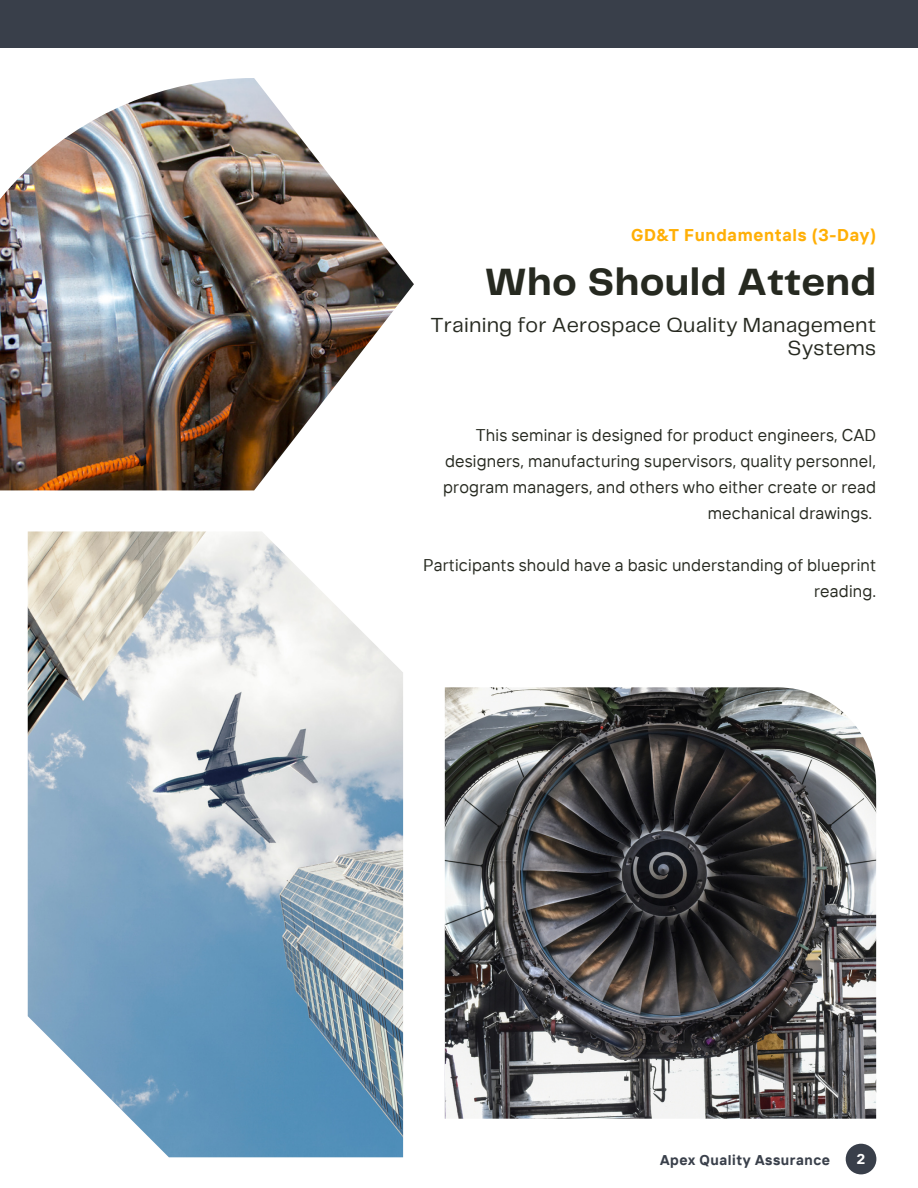
<style>
.page{position:relative;width:918px;height:1188px;background:#fff}
.page>*{position:absolute;margin:0;border:0;box-sizing:border-box;transform-origin:0 0}
.t1{font:700 39.45px "Telegraf";letter-spacing:.01em;color:#262920}
.t2{font:21.15px/23.7px "Telegraf";letter-spacing:.01em;color:#262920;text-align:right}
.t3{font:16.95px/25.8px "TT Interphases";letter-spacing:.01em;color:#262920;text-align:right}
.t4{font:700 16.95px "TT Interphases";letter-spacing:.04em;color:#ffaf06}
.t5{font:700 14.1px "TT Interphases";letter-spacing:.04em;color:#393f4a}
.t6{font:700 14.1px "TT Interphases";color:#fff}
</style>
<div class="page">
<img style="left:445px;top:687px;width:431px;height:432px">
<img style="left:28px;top:531px;width:375px;height:626px">
<div style="left:0;top:0;width:918px;height:48px;background:#393f4a"></div>
<img style="left:0;top:78px;width:414px;height:412px">
<div style="left:846px;top:1144px;width:30px;height:30px;background:#393f4a;border-radius:50%"></div>
<p class="t4" style="left:631px;top:225px;width:246px">GD&amp;T Fundamentals (3-Day)</p>
<h1 class="t1" style="left:484px;top:265px;width:393px">Who Should Attend</h1>
<p class="t2" style="left:430px;top:314px;width:447px">Training for Aerospace Quality Management<br>Systems</p>
<p class="t3" style="left:443px;top:422px;width:434px">This seminar is designed for product engineers, CAD designers, manufacturing supervisors, quality personnel, program managers, and others who either create or read mechanical drawings.</p>
<p class="t3" style="left:423px;top:552px;width:455px">Participants should have a basic understanding of blueprint reading.</p>
<p class="t5" style="left:660px;top:1151px;width:172px">Apex Quality Assurance</p>
<p class="t6" style="left:857px;top:1150px;width:10px">2</p>
</div>
